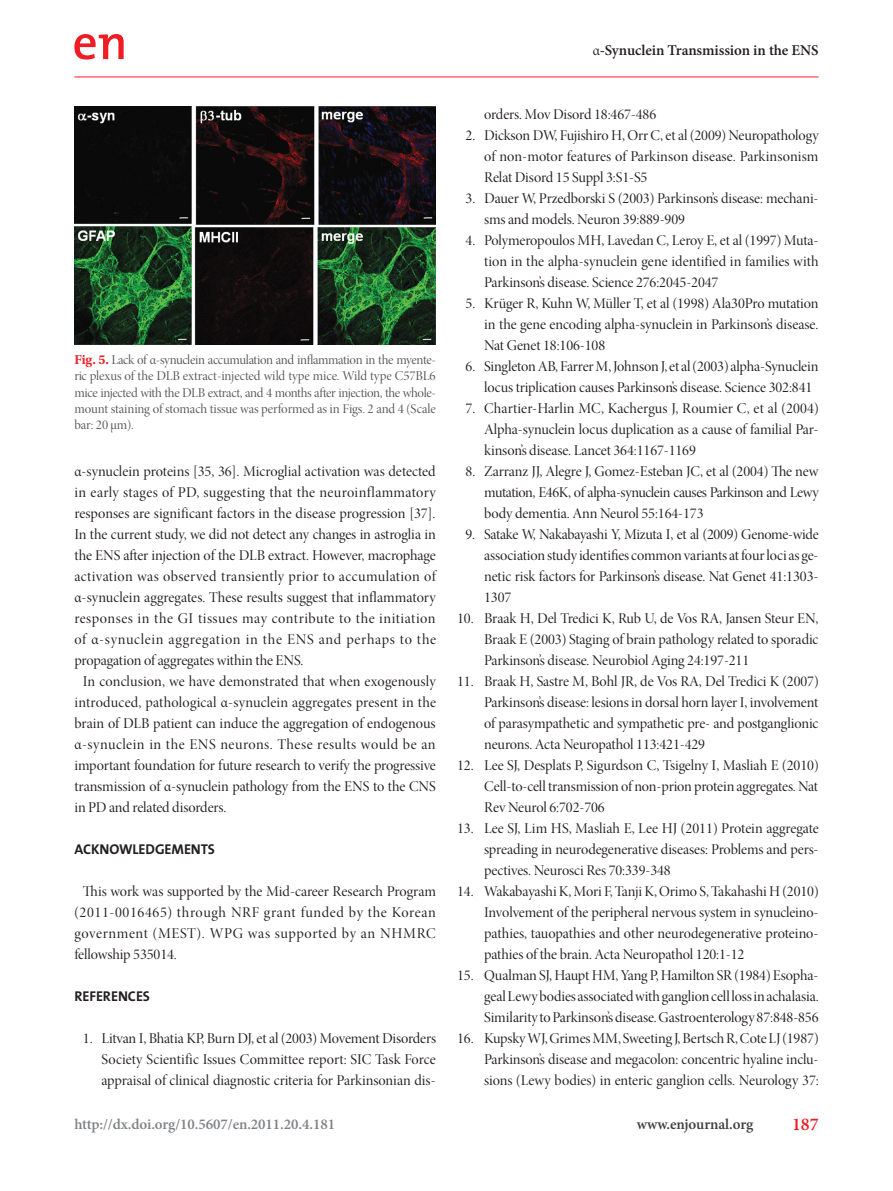
<style>
.page{position:relative;width:893px;height:1191px;background:#fff}
.page>*{position:absolute;margin:0;border:0;box-sizing:border-box;transform-origin:0 0}
.t1{font:600 18px "Minion Pro";color:#ee1d23}
.참고문헌{font:15px/21px "Minion Pro Disp";letter-spacing:-.005em;color:#231f20;text-align:justify}
.본문{font:15px/21px "Minion Pro Disp";letter-spacing:-.005em;color:#231f20;text-align:justify}
.t2{font:600 15px "Minion Pro";letter-spacing:-.005em;color:#808285}
.t3{font:600 15px "Minion Pro";letter-spacing:-.005em;color:#231f20}
.t4{font:600 15px "Minion Pro";letter-spacing:-.005em;color:#3e3e3f}
.서론{font:700 14.25px "The Mix";letter-spacing:-.005em;color:#231f20}
.표그림_설명{font:13.5px/16.2px "Minion Pro Disp";letter-spacing:-.005em;color:#57585a;text-align:justify}
.s1{font-family:"Utopia Std";font-weight:600;color:#ee1d23}
.s2{font-family:"Minion Pro Disp";font-weight:400}
</style>
<div class="page">
<svg style="left:74px;top:34px;width:50px;height:26px"></svg>
<hr style="left:74px;top:77px;width:745px;height:1px;background:#ee1d23">
<img style="left:74px;top:106px;width:362px;height:238px">
<p class="표그림_설명" style="left:74px;top:352px;width:363px"><span class="s1">Fig. 5.</span> Lack of α-synuclein accumulation and inflammation in the myente&shy;ric plexus of the DLB extract-injected wild type mice. Wild type C57BL6 mice injected with the DLB extract, and 4 months after injection, the whole&shy;mount staining of stomach tissue was performed as in Figs. 2 and 4 (Scale bar: 20 μm).</p>
<p class="본문" style="left:74px;top:461px;width:363px">α-synuclein proteins [35, 36]. Microglial activation was detected in early stages of PD, suggesting that the neuroinflammatory responses are significant factors in the disease progression [37].<br>In the current study, we did not detect any changes in astroglia in the ENS after injection of the DLB extract. However, macrophage activation was observed transiently prior to accumulation of α-synuclein aggregates. These results suggest that inflammatory responses in the GI tissues may contribute to the initiation of α-synuclein aggregation in the ENS and perhaps to the propagation of aggregates within the ENS.</p>
<p class="본문" style="left:74px;top:671px;width:363px;text-indent:9px">In conclusion, we have demonstrated that when exogenously introduced, pathological α-synuclein aggregates present in the brain of DLB patient can induce the aggregation of endogenous α-synuclein in the ENS neurons. These results would be an important foundation for future research to verify the progressive transmission of α-synuclein pathology from the ENS to the CNS in PD and related disorders.</p>
<p class="서론" style="left:74px;top:837px;width:142px">ACKNOWLEDGEMENTS</p>
<p class="본문" style="left:74px;top:881px;width:363px;text-indent:9px">This work was supported by the Mid-career Research Program (2011-0016465) through NRF grant funded by the Korean government (MEST). WPG was supported by an NHMRC fellowship 535014.</p>
<p class="서론" style="left:74px;top:984px;width:77px">REFERENCES</p>
<p class="참고문헌" style="left:101px;top:1028px;width:336px;text-indent:-18px">1. Litvan I, Bhatia KP, Burn DJ, et al (2003) Movement Disorders Society Scientific Issues Committee report: SIC Task Force appraisal of clinical diagnostic criteria for Parkinsonian dis-</p>
<p class="t3" style="left:593px;top:40px;width:227px"><span class="s2">α</span>-Synuclein Transmission in the ENS</p>
<p class="참고문헌" style="left:484px;top:104px;width:174px">orders. Mov Disord 18:467-486</p>
<p class="참고문헌" style="left:484px;top:125px;width:336px;text-indent:-18px">2. Dickson DW, Fujishiro H, Orr C, et al (2009) Neuropathology of non-motor features of Parkinson disease. Parkinsonism Relat Disord 15 Suppl 3:S1-S5</p>
<p class="참고문헌" style="left:484px;top:188px;width:334px;text-indent:-18px">3. Dauer W, Przedborski S (2003) Parkinson’s disease: mechani&shy;sms and models. Neuron 39:889-909</p>
<p class="참고문헌" style="left:484px;top:230px;width:336px;text-indent:-18px">4. Polymeropoulos MH, Lavedan C, Leroy E, et al (1997) Muta&shy;tion in the alpha-synuclein gene identified in families with Parkinson’s disease. Science 276:2045-2047</p>
<p class="참고문헌" style="left:484px;top:293px;width:336px;text-indent:-18px">5. Krüger R, Kuhn W, Müller T, et al (1998) Ala30Pro mutation in the gene encoding alpha-synuclein in Parkinson’s disease.<br>Nat Genet 18:106-108</p>
<p class="참고문헌" style="left:484px;top:356px;width:336px;text-indent:-18px">6. Singleton AB, Farrer M, Johnson J, et al (2003) alpha-Synuclein locus triplication causes Parkinson’s disease. Science 302:841</p>
<p class="참고문헌" style="left:484px;top:398px;width:336px;text-align:left;text-indent:-18px">7. Chartier-Harlin MC, Kachergus J, Roumier C, et al (2004)<br>Alpha-synuclein locus duplication as a cause of familial Par&shy;kinson’s disease. Lancet 364:1167-1169</p>
<p class="참고문헌" style="left:484px;top:461px;width:336px;text-indent:-18px">8. Zarranz JJ, Alegre J, Gomez-Esteban JC, et al (2004) The new mutation, E46K, of alpha-synuclein causes Parkinson and Lewy body dementia. Ann Neurol 55:164-173</p>
<p class="참고문헌" style="left:484px;top:524px;width:336px;text-align:left;text-indent:-18px">9. Satake W, Nakabayashi Y, Mizuta I, et al (2009) Genome-wide association study identifies common variants at four loci as ge&shy;netic risk factors for Parkinson’s disease. Nat Genet 41:1303- 1307</p>
<p class="참고문헌" style="left:484px;top:608px;width:336px;text-indent:-27px">10. Braak H, Del Tredici K, Rub U, de Vos RA, Jansen Steur EN, Braak E (2003) Staging of brain pathology related to sporadic Parkinson’s disease. Neurobiol Aging 24:197-211</p>
<p class="참고문헌" style="left:484px;top:671px;width:336px;text-indent:-27px">11. Braak H, Sastre M, Bohl JR, de Vos RA, Del Tredici K (2007)<br>Parkinson’s disease: lesions in dorsal horn layer I, involvement of parasympathetic and sympathetic pre- and postganglionic neurons. Acta Neuropathol 113:421-429</p>
<p class="참고문헌" style="left:484px;top:755px;width:336px;text-indent:-27px">12. Lee SJ, Desplats P, Sigurdson C, Tsigelny I, Masliah E (2010)<br>Cell-to-cell transmission of non-prion protein aggregates. Nat Rev Neurol 6:702-706</p>
<p class="참고문헌" style="left:484px;top:818px;width:336px;text-align:left;text-indent:-27px">13. Lee SJ, Lim HS, Masliah E, Lee HJ (2011) Protein aggregate spreading in neurodegenerative diseases: Problems and pers&shy;pectives. Neurosci Res 70:339-348</p>
<p class="참고문헌" style="left:484px;top:881px;width:336px;text-indent:-27px">14. Wakabayashi K, Mori F, Tanji K, Orimo S, Takahashi H (2010)<br>Involvement of the peripheral nervous system in synucleino&shy;pathies, tauopathies and other neurodegenerative proteino&shy;pathies of the brain. Acta Neuropathol 120:1-12</p>
<p class="참고문헌" style="left:484px;top:965px;width:336px;text-align:left;text-indent:-27px">15. Qualman SJ, Haupt HM, Yang P, Hamilton SR (1984) Esopha&shy;geal Lewy bodies associated with ganglion cell loss in achalasia.<br>Similarity to Parkinson’s disease. Gastroenterology 87:848-856</p>
<p class="참고문헌" style="left:484px;top:1028px;width:336px;text-align:left;text-indent:-27px">16. Kupsky WJ, Grimes MM, Sweeting J, Bertsch R, Cote LJ (1987)<br>Parkinson’s disease and megacolon: concentric hyaline inclu&shy;sions (Lewy bodies) in enteric ganglion cells. Neurology 37:</p>
<p class="t2" style="left:74px;top:1114px;width:262px">http://dx.doi.org/10.5607/en.2011.20.4.181</p>
<p class="t4" style="left:637px;top:1114px;width:118px">www.enjournal.org</p>
<p class="t1" style="left:792px;top:1112px;width:28px">187</p>
</div>
